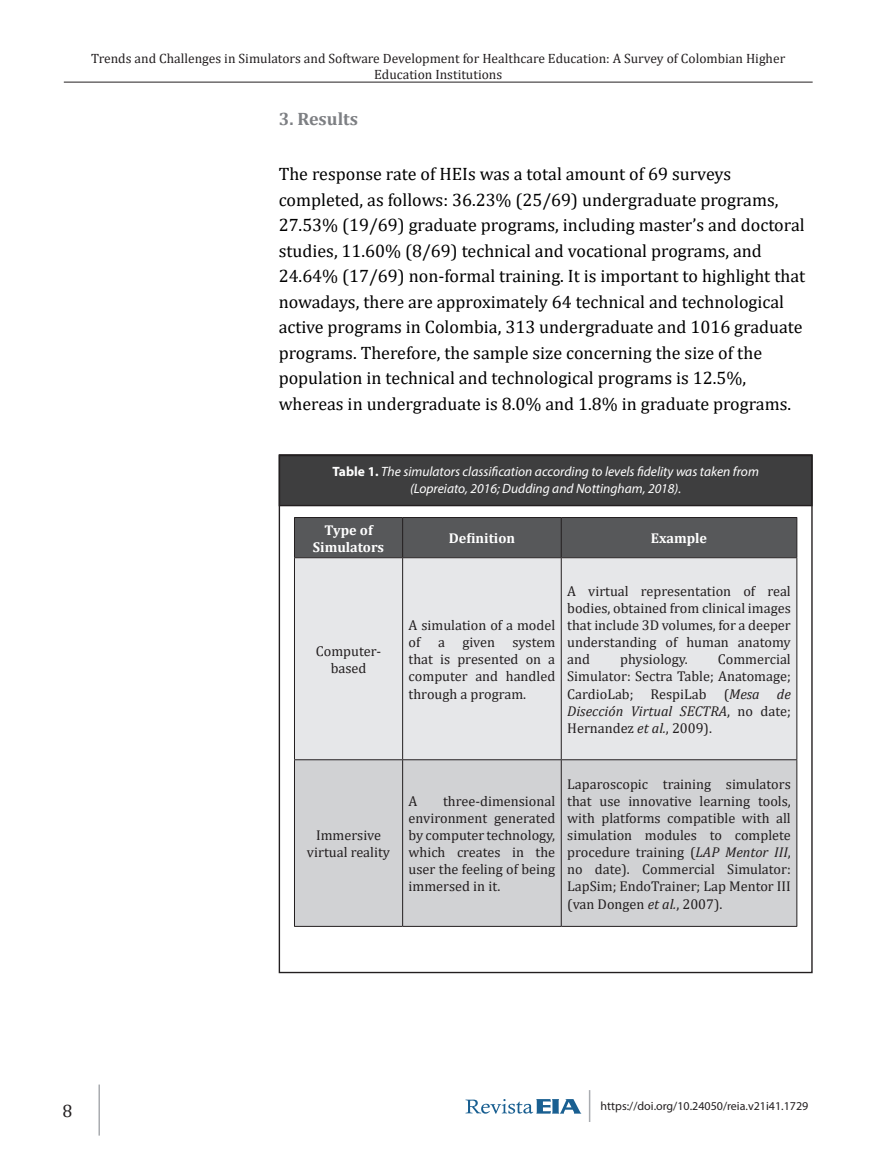
<style>
.page{position:relative;width:885px;height:1170px;background:#fff}
.page>*{position:absolute;margin:0;border:0;box-sizing:border-box;transform-origin:0 0}
.t1{font:18px/25.5px "Cambria";color:#000}
.t2{font:700 18px "Cambria";color:#7d7f83}
.t3{font:18px "Cambria";color:#231f20}
.t4{font:14.25px/17.1px "Cambria";color:#231f20;text-align:justify}
.t5{font:700 14.25px/17.1px "Cambria";color:#fff;text-align:center}
.t6{font:13.5px/16.2px "Cambria";color:#231f20;text-align:center}
.t7{font:italic 13.5px/17.9px "Myriad Pro";color:#fff;text-align:center}
.t8{font:12px "Myriad Pro";color:#231f20}
.s1{font-weight:700;font-style:normal}
.s2{font-style:italic}
</style>
<div class="page">
<hr style="left:64px;top:82px;width:748px;height:1px;background:#231f20">
<hr style="left:98px;top:1084px;width:2px;height:51px;background:#a9acb0">
<svg style="left:465px;top:1099px;width:116px;height:14px"></svg>
<hr style="left:588px;top:1089px;width:2px;height:32px;background:#a9acb0">
<div style="left:279px;top:455px;width:532px;height:50px;background:#3e3e3f"></div>
<div style="left:279px;top:454px;width:533px;height:52px;border:1px solid #231f20"></div>
<div style="left:295px;top:518px;width:501px;height:39px;background:#57585a"></div>
<div style="left:295px;top:558px;width:501px;height:201px;background:#e6e7e9"></div>
<div style="left:295px;top:760px;width:501px;height:165px;background:#d1d2d4"></div>
<hr style="left:294px;top:517px;width:108px;height:1px;background:#231f20">
<hr style="left:294px;top:518px;width:1px;height:39px;background:#231f20">
<hr style="left:402px;top:517px;width:159px;height:1px;background:#231f20">
<hr style="left:402px;top:518px;width:1px;height:39px;background:#231f20">
<hr style="left:561px;top:517px;width:236px;height:1px;background:#231f20">
<hr style="left:561px;top:518px;width:1px;height:39px;background:#231f20">
<hr style="left:796px;top:518px;width:1px;height:39px;background:#231f20">
<hr style="left:294px;top:557px;width:108px;height:1px;background:#231f20">
<hr style="left:294px;top:558px;width:1px;height:201px;background:#231f20">
<hr style="left:402px;top:557px;width:159px;height:1px;background:#231f20">
<hr style="left:402px;top:558px;width:1px;height:201px;background:#231f20">
<hr style="left:561px;top:557px;width:236px;height:1px;background:#231f20">
<hr style="left:561px;top:558px;width:1px;height:201px;background:#231f20">
<hr style="left:796px;top:558px;width:1px;height:201px;background:#231f20">
<hr style="left:294px;top:759px;width:108px;height:1px;background:#231f20">
<hr style="left:294px;top:760px;width:1px;height:165px;background:#231f20">
<hr style="left:402px;top:759px;width:159px;height:1px;background:#231f20">
<hr style="left:402px;top:760px;width:1px;height:165px;background:#231f20">
<hr style="left:561px;top:759px;width:236px;height:1px;background:#231f20">
<hr style="left:561px;top:760px;width:1px;height:165px;background:#231f20">
<hr style="left:796px;top:760px;width:1px;height:165px;background:#231f20">
<hr style="left:294px;top:925px;width:108px;height:1px;background:#231f20">
<hr style="left:402px;top:925px;width:159px;height:1px;background:#231f20">
<hr style="left:561px;top:925px;width:236px;height:1px;background:#231f20">
<p class="t6" style="left:91px;top:50px;width:695px">Trends and Challenges in Simulators and Software Development for Healthcare Education: A Survey of Colombian Higher<br>Education Institutions</p>
<p class="t2" style="left:279px;top:106px;width:81px">3. Results</p>
<p class="t1" style="left:279px;top:161px;width:528px">The response rate of HEIs was a total amount of 69 surveys completed, as follows: 36.23% (25/69) undergraduate programs, 27.53% (19/69) graduate programs, including master’s and doctoral studies, 11.60% (8/69) technical and vocational programs, and 24.64% (17/69) non-formal training. It is important to highlight that nowadays, there are approximately 64 technical and technological active programs in Colombia, 313 undergraduate and 1016 graduate programs. Therefore, the sample size concerning the size of the population in technical and technological programs is 12.5%, whereas in undergraduate is 8.0% and 1.8% in graduate programs.</p>
<p class="t7" style="left:332px;top:462px;width:428px"><span class="s1">Table 1.</span> The simulators classification according to levels fidelity was taken from (Lopreiato, 2016; Dudding and Nottingham, 2018).</p>
<p class="t5" style="left:313px;top:520px;width:73px">Type of<br>Simulators</p>
<p class="t5" style="left:449px;top:529px;width:68px">Definition</p>
<p class="t5" style="left:650px;top:529px;width:58px">Example</p>
<p class="t4" style="left:316px;top:642px;width:67px;text-align:center">Computer&shy;based</p>
<p class="t4" style="left:307px;top:826px;width:85px;text-align:center">Immersive virtual reality</p>
<p class="t4" style="left:408px;top:616px;width:148px">A simulation of a model of a given system that is presented on a computer and handled through a program.</p>
<p class="t4" style="left:567px;top:582px;width:225px">A virtual representation of real bodies, obtained from clinical images that include 3D volumes, for a deeper understanding of human anatomy and</p>
<p class="t4" style="left:567px;top:650px;width:225px;text-indent:150px">Commercial Simulator: Sectra Table; Anatomage; CardioLab; RespiLab (<span class="s2">Mesa de Disección Virtual SECTRA</span>, no date; Hernandez <span class="s2">et al.</span>, 2009).</p>
<p class="t4" style="left:620px;top:650px;width:69px">physiology.</p>
<p class="t4" style="left:408px;top:792px;width:148px;text-indent:34px">three-dimensional environment generated by computer technology, which creates in the user the feeling of being immersed in it.</p>
<p class="t4" style="left:408px;top:792px;width:10px">A</p>
<p class="t4" style="left:567px;top:775px;width:225px">Laparoscopic training simulators that use innovative learning tools, with platforms compatible with all simulation modules to complete procedure training (<span class="s2">LAP Mentor III</span>, no date). Commercial Simulator:<br>LapSim; EndoTrainer; Lap Mentor III (van Dongen <span class="s2">et al.</span>, 2007).</p>
<p class="t3" style="left:62px;top:1100px;width:11px">8</p>
<p class="t8" style="left:600px;top:1098px;width:209px">https://doi.org/10.24050/reia.v21i41.1729</p>
</div>
